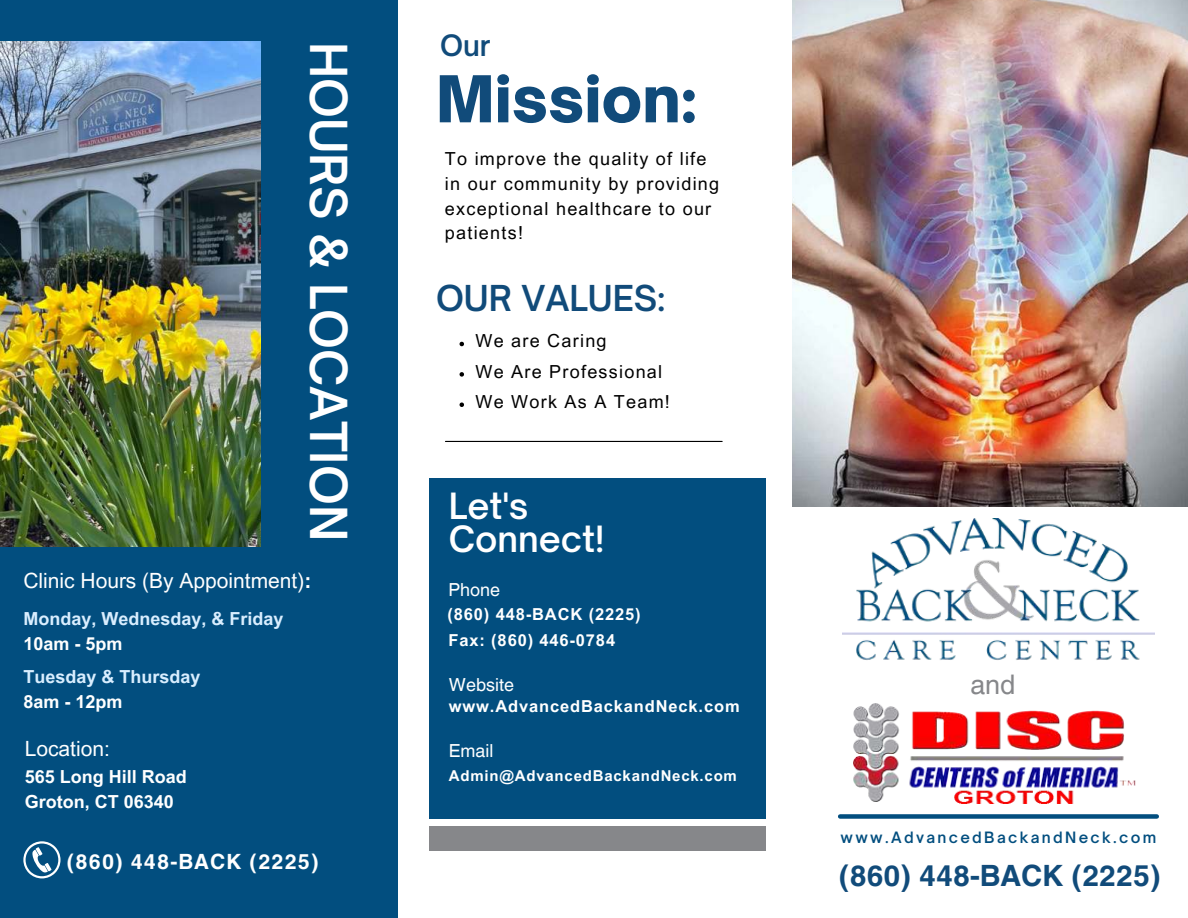
<style>
.page{position:relative;width:1188px;height:918px;background:#fff}
.page>*{position:absolute;margin:0;border:0;box-sizing:border-box;transform-origin:0 0}
.t1{font:900 61.8px "Open Sauce One";color:#114b7a}
.t2{font:600 48.9px "Open Sauce One";color:#fff}
.t3{font:600 34.65px/32.7px "Open Sauce One";color:#fff}
.t4{font:600 34.2px "Open Sauce One";color:#114b7a}
.t5{font:700 29.4px "Helvetica World";color:#114b7a}
.t6{font:600 28.2px "Open Sauce One";color:#114b7a}
.t7{font:27px "Helvetica World";color:#86878a}
.t8{font:21px "Arial MT Pro";color:#fff}
.t9{font:700 21px "Helvetica World";letter-spacing:.05em;color:#fff}
.t10{font:18px/24.8px "Arial MT Pro";letter-spacing:.07em;color:#000}
.t11{font:700 18px/24.8px "Arial MT Pro";color:#fff}
.t12{font:700 18px "Arial MT Pro";color:#d9eeff}
.t13{font:18px "Helvetica World";color:#fff}
.t14{font:700 16.5px "Arial MT Pro";letter-spacing:.05em;color:#fff}
.t15{font:700 15px "Arial MT Pro";letter-spacing:.05em;color:#fff}
.t16{font:600 15px "Open Sauce One";letter-spacing:.155em;color:#024e7f}
.s1{font-weight:700}
</style>
<div class="page">
<img style="left:792px;top:0;width:396px;height:506px">
<div style="left:0;top:0;width:398px;height:918px;background:#024e7f"></div>
<img style="left:0;top:42px;width:261px;height:505px">
<div style="left:429px;top:478px;width:336px;height:341px;background:#024e7f"></div>
<div style="left:840px;top:814px;width:317px;height:5px;background:#024e7f"></div>
<hr style="left:445px;top:441px;width:277px;height:1px;background:#000">
<div style="left:429px;top:827px;width:336px;height:24px;background:#86878a"></div>
<img style="left:843px;top:518px;width:311px;height:142px">
<img style="left:853px;top:704px;width:283px;height:100px">
<svg style="left:23px;top:841px;width:38px;height:37px"></svg>
<svg style="left:460px;top:342px;width:4px;height:4px"></svg>
<svg style="left:460px;top:372px;width:4px;height:5px"></svg>
<svg style="left:460px;top:403px;width:4px;height:4px"></svg>
<h2 class="t2" style="left:360px;top:42px;width:501px;rotate:90deg">HOURS &amp; LOCATION</h2>
<p class="t8" style="left:23px;top:568px;width:290px">Clinic Hours (By Appointment)<span class="s1">:</span></p>
<p class="t12" style="left:23px;top:608px;width:262px">Monday, Wednesday, &amp; Friday</p>
<p class="t11" style="left:23px;top:632px;width:101px">10am - 5pm</p>
<p class="t12" style="left:23px;top:666px;width:179px">Tuesday &amp; Thursday</p>
<p class="t11" style="left:23px;top:690px;width:101px">8am - 12pm</p>
<p class="t8" style="left:25px;top:737px;width:87px">Location:</p>
<p class="t11" style="left:25px;top:765px;width:164px">565 Long Hill Road<br>Groton, CT 06340</p>
<p class="t9" style="left:67px;top:849px;width:254px">(860) 448-BACK (2225)</p>
<h3 class="t6" style="left:440px;top:27px;width:52px">Our</h3>
<h1 class="t1" style="left:436px;top:59px;width:263px">Mission:</h1>
<p class="t10" style="left:445px;top:147px;width:276px">To improve the quality of life in our community by providing exceptional healthcare to our patients!</p>
<h3 class="t4" style="left:436px;top:276px;width:231px">OUR VALUES:</h3>
<p class="t10" style="left:475px;top:327px;width:196px;line-height:30.3px">We are Caring<br>We Are Professional<br>We Work As A Team!</p>
<h3 class="t3" style="left:449px;top:489px;width:157px">Let's<br>Connect!</h3>
<p class="t13" style="left:449px;top:579px;width:53px">Phone</p>
<p class="t14" style="left:448px;top:605px;width:195px">(860) 448-BACK (2225)</p>
<p class="t14" style="left:449px;top:630px;width:168px">Fax: (860) 446-0784</p>
<p class="t13" style="left:449px;top:675px;width:67px">Website</p>
<p class="t14" style="left:449px;top:697px;width:292px">www.AdvancedBackandNeck.com</p>
<p class="t13" style="left:449px;top:741px;width:46px">Email</p>
<p class="t15" style="left:449px;top:767px;width:290px">Admin@AdvancedBackandNeck.com</p>
<h3 class="t7" style="left:970px;top:669px;width:47px">and</h3>
<p class="t16" style="left:841px;top:828px;width:317px">www.AdvancedBackandNeck.com</p>
<h3 class="t5" style="left:839px;top:859px;width:324px">(860) 448-BACK (2225)</h3>
</div>
